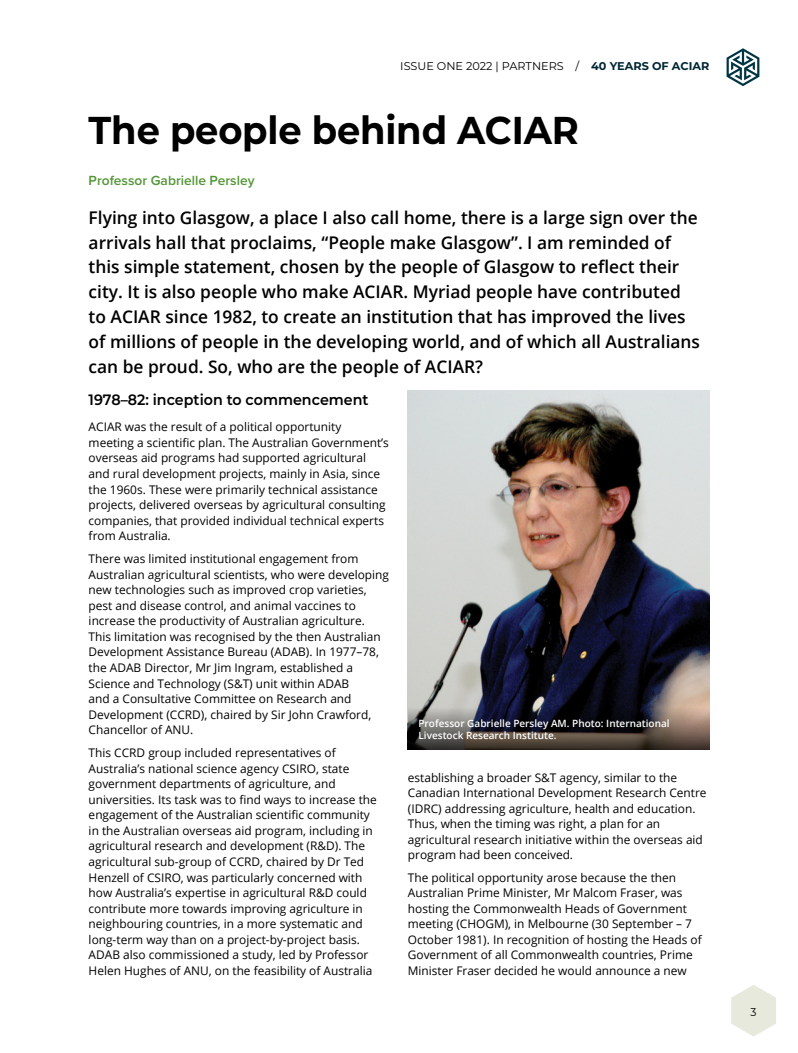
<style>
.page{position:relative;width:798px;height:1053px;background:#fff}
.page>*{position:absolute;margin:0;border:0;box-sizing:border-box;transform-origin:0 0}
.t1{font:700 38.75px "Montserrat";letter-spacing:-.005em;color:#000;scale:.95 1}
.Intro{font:600 17.5px/24.8px "Open Sans";color:#000}
.t2{font:600 15px "Montserrat";color:#000;scale:.95 1}
.Author{font:600 13.75px "Proxima Nova";color:#539536}
.Body{font:11.88px/15.6px "Open Sans";color:#000}
.t3{font:11.25px "Montserrat";color:#000}
.t4{font:11.25px "Montserrat";color:#000;scale:.95 1}
.t5{font:600 10px/12.5px "Open Sans";color:#fff}
.s1{font-weight:700;color:#002532}
</style>
<div class="page">
<img style="left:407px;top:390px;width:302px;height:317px">
<svg style="left:407px;top:707px;width:302px;height:42px;background:#47403f"></svg>
<svg style="left:731px;top:985px;width:44px;height:51px"></svg>
<svg style="left:726px;top:48px;width:33px;height:38px"></svg>
<p class="t3" style="left:400px;top:59px;width:310px">ISSUE ONE 2022 | PARTNERS / <span class="s1">40 YEARS OF ACIAR</span></p>
<h1 class="t1" style="left:89px;top:102px;width:517px">The people behind ACIAR</h1>
<p class="Author" style="left:89px;top:170px;width:167px">Professor Gabrielle Persley</p>
<p class="Intro" style="left:89px;top:205px;width:612px">Flying into Glasgow, a place I also call home, there is a large sign over the arrivals hall that proclaims, “People make Glasgow”. I am reminded of this simple statement, chosen by the people of Glasgow to reflect their city. It is also people who make ACIAR. Myriad people have contributed to ACIAR since 1982, to create an institution that has improved the lives of millions of people in the developing world, and of which all Australians can be proud. So, who are the people of ACIAR?</p>
<h2 class="t2" style="left:89px;top:389px;width:296px">1978–82: inception to commencement</h2>
<p class="Body" style="left:89px;top:419px;width:301px">ACIAR was the result of a political opportunity meeting a scientific plan. The Australian Government’s overseas aid programs had supported agricultural and rural development projects, mainly in Asia, since the 1960s. These were primarily technical assistance projects, delivered overseas by agricultural consulting companies, that provided individual technical experts from Australia.</p>
<p class="Body" style="left:89px;top:550px;width:302px">There was limited institutional engagement from Australian agricultural scientists, who were developing new technologies such as improved crop varieties, pest and disease control, and animal vaccines to increase the productivity of Australian agriculture.<br>This limitation was recognised by the then Australian Development Assistance Bureau (ADAB). In 1977–78, the ADAB Director, Mr Jim Ingram, established a Science and Technology (S&amp;T) unit within ADAB<br>and a Consultative Committee on Research and Development (CCRD), chaired by Sir John Crawford, Chancellor of ANU.</p>
<p class="Body" style="left:89px;top:744px;width:289px">This CCRD group included representatives of Australia’s national science agency CSIRO, state government departments of agriculture, and universities. Its task was to find ways to increase the engagement of the Australian scientific community in the Australian overseas aid program, including in agricultural research and development (R&amp;D). The agricultural sub-group of CCRD, chaired by Dr Ted Henzell of CSIRO, was particularly concerned with how Australia’s expertise in agricultural R&amp;D could contribute more towards improving agriculture in neighbouring countries, in a more systematic and long-term way than on a project-by-project basis.<br>ADAB also commissioned a study, led by Professor Helen Hughes of ANU, on the feasibility of Australia</p>
<p class="t5" style="left:418px;top:716px;width:252px">Professor Gabrielle Persley AM. Photo: International<br>Livestock Research Institute.</p>
<p class="Body" style="left:407px;top:769px;width:300px">establishing a broader S&amp;T agency, similar to the Canadian International Development Research Centre (IDRC) addressing agriculture, health and education.<br>Thus, when the timing was right, a plan for an agricultural research initiative within the overseas aid program had been conceived.</p>
<p class="Body" style="left:407px;top:869px;width:295px">The political opportunity arose because the then Australian Prime Minister, Mr Malcom Fraser, was hosting the Commonwealth Heads of Government meeting (CHOGM), in Melbourne (30 September – 7<br>October 1981). In recognition of hosting the Heads of Government of all Commonwealth countries, Prime Minister Fraser decided he would announce a new</p>
<p class="t4" style="left:750px;top:1004px;width:8px">3</p>
</div>
